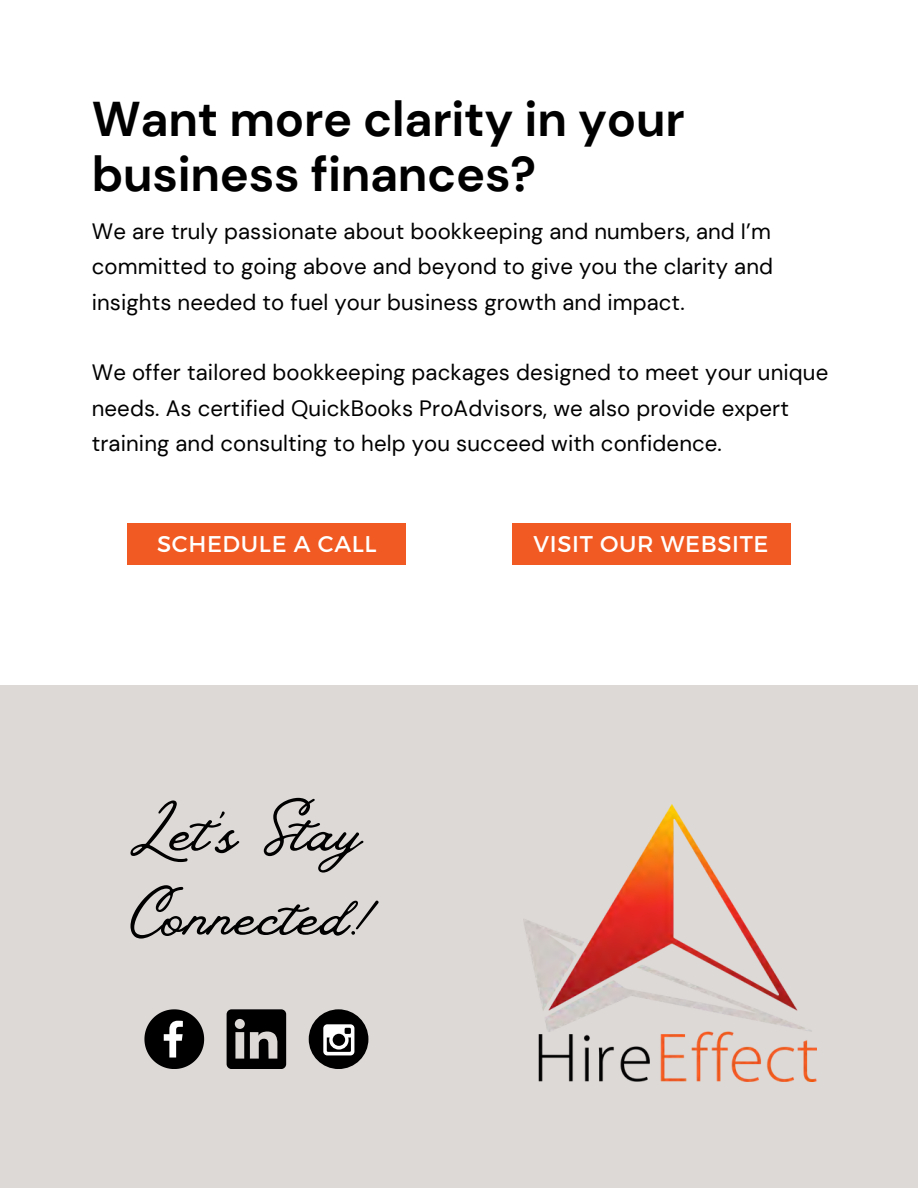
<style>
.page{position:relative;width:918px;height:1188px;background:#fff}
.page>*{position:absolute;margin:0;border:0;box-sizing:border-box;transform-origin:0 0}
.t1{font:70.95px/84.3px "Vintage Goods";letter-spacing:.015em;color:#000}
.t2{font:700 48.75px/55.2px "DM Sans";letter-spacing:-.005em;color:#000}
.t3{font:22.65px "Montserrat";letter-spacing:.03em;color:#fff}
.t4{font:22.2px/35.4px "DM Sans";letter-spacing:.005em;color:#000;text-align:justify}
</style>
<div class="page">
<div style="left:127px;top:523px;width:279px;height:42px;background:#f15a22"></div>
<div style="left:512px;top:523px;width:278px;height:42px;background:#f15a22"></div>
<div style="left:0;top:685px;width:918px;height:503px;background:#ddd9d7"></div>
<svg style="left:144px;top:1009px;width:60px;height:60px"></svg>
<svg style="left:227px;top:1009px;width:59px;height:60px"></svg>
<div style="left:309px;top:1009px;width:59px;height:60px;background:#000;border-radius:50%"></div>
<svg style="left:323px;top:1024px;width:31px;height:31px"></svg>
<img style="left:524px;top:805px;width:292px;height:276px">
<h1 class="t2" style="left:92px;top:92px;width:595px">Want more clarity in your business finances?</h1>
<p class="t4" style="left:92px;top:213px;width:683px">We are truly passionate about bookkeeping and numbers, and I’m committed to going above and beyond to give you the clarity and insights needed to fuel your business growth and impact.</p>
<p class="t4" style="left:92px;top:355px;width:738px;text-align:left">We offer tailored bookkeeping packages designed to meet your unique needs. As certified QuickBooks ProAdvisors, we also provide expert training and consulting to help you succeed with confidence.</p>
<p class="t3" style="left:157px;top:529px;width:221px">SCHEDULE A CALL</p>
<p class="t3" style="left:534px;top:529px;width:237px">VISIT OUR WEBSITE</p>
<p class="t1" style="left:131px;top:788px;width:247px">Let’s Stay<br>Connected!</p>
</div>
